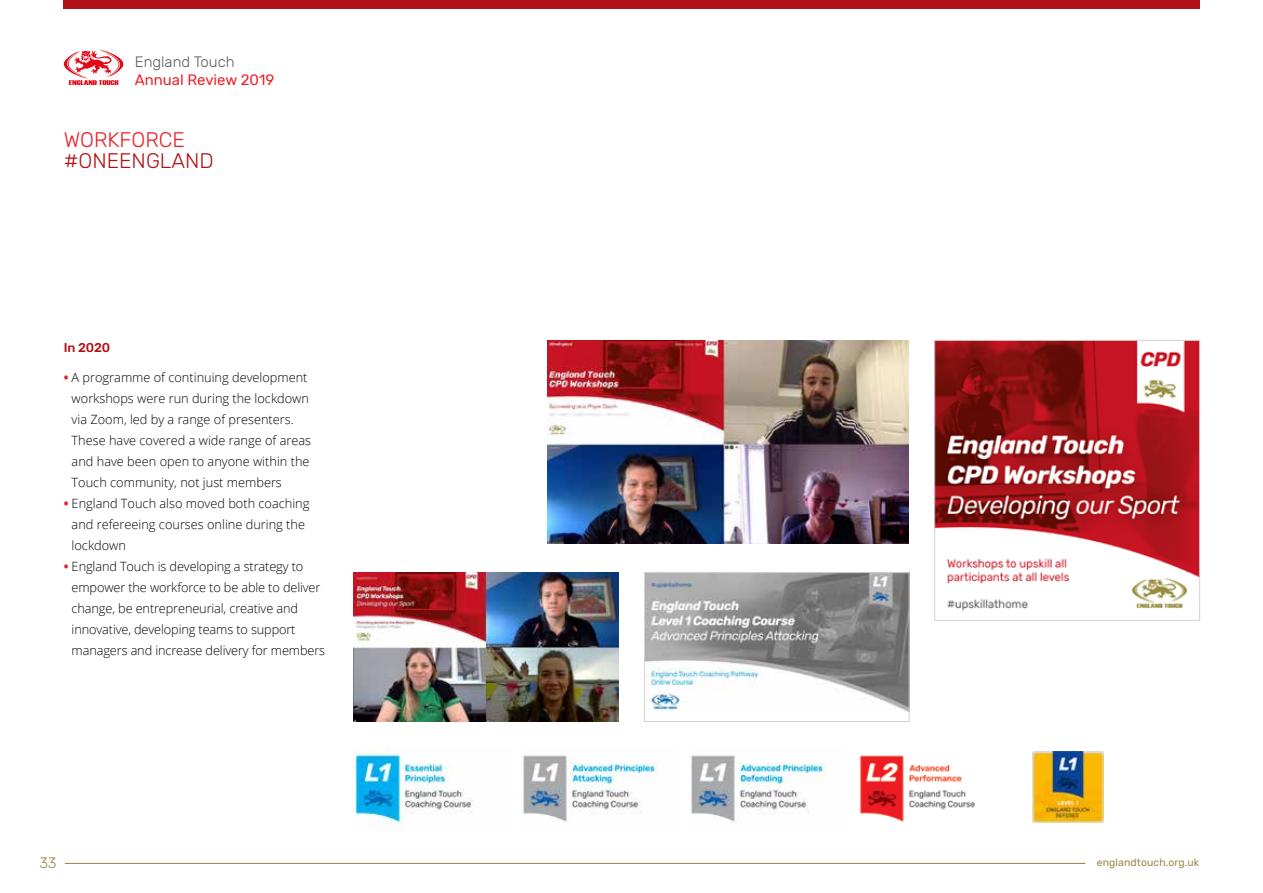
<style>
.page{position:relative;width:1263px;height:893px;background:#fff}
.page>*{position:absolute;margin:0;border:0;box-sizing:border-box;transform-origin:0 0}
.t1{font:300 21px "Rubik";color:#b11116}
.t2{font:300 21px "Rubik";color:#ed1d24}
.t3{font:15px "Rubik";color:#ed1d24}
.t4{font:300 15px "Rubik";color:#58595b}
.t5{font:300 15px "Rubik";color:#978545}
.t6{font:300 12.75px/21px "Open Sans";color:#000}
.t7{font:500 12.75px "Rubik";letter-spacing:-.01em;color:#b11116}
.t8{font:10.5px "Rubik";letter-spacing:.01em;color:#978545}
.s1{font-weight:700;color:#ed1d24}
</style>
<div class="page">
<hr style="left:65px;top:863px;width:1020px;height:1px;background:#978545">
<img style="left:646px;top:574px;width:261px;height:137px">
<div style="left:644px;top:572px;width:265px;height:150px;border:1px solid #d1d3d4"></div>
<img style="left:354px;top:573px;width:264px;height:148px">
<img style="left:547px;top:340px;width:362px;height:204px">
<img style="left:936px;top:342px;width:262px;height:269px">
<div style="left:934px;top:340px;width:266px;height:280px;border:1px solid #d1d3d4"></div>
<div style="left:64px;top:0;width:1136px;height:9px;background:#b11116"></div>
<img style="left:1033px;top:752px;width:70px;height:70px">
<img style="left:860px;top:755px;width:115px;height:67px">
<img style="left:354px;top:750px;width:119px;height:79px">
<img style="left:522px;top:755px;width:136px;height:67px">
<img style="left:690px;top:755px;width:136px;height:68px">
<svg style="left:64px;top:50px;width:59px;height:35px"></svg>
<p class="t4" style="left:135px;top:53px;width:101px">England Touch</p>
<p class="t3" style="left:135px;top:71px;width:141px">Annual Review 2019</p>
<h1 class="t2" style="left:64px;top:128px;width:123px">WORKFORCE</h1>
<h1 class="t1" style="left:64px;top:149px;width:151px">#ONEENGLAND</h1>
<p class="t7" style="left:64px;top:340px;width:48px">In 2020</p>
<p class="t6" style="left:72px;top:366px;width:241px;text-indent:-8px"><span class="s1">•</span> A programme of continuing development workshops were run during the lockdown via Zoom, led by a range of presenters.<br>These have covered a wide range of areas and have been open to anyone within the Touch community, not just members</p>
<p class="t6" style="left:72px;top:492px;width:239px;text-indent:-8px"><span class="s1">•</span> England Touch also moved both coaching and refereeing courses online during the lockdown</p>
<p class="t6" style="left:72px;top:555px;width:255px;text-indent:-8px"><span class="s1">•</span> England Touch is developing a strategy to empower the workforce to be able to deliver change, be entrepreneurial, creative and innovative, developing teams to support managers and increase delivery for members</p>
<p class="t5" style="left:39px;top:854px;width:18px">33</p>
<p class="t8" style="left:1097px;top:856px;width:104px">englandtouch.org.uk</p>
</div>
